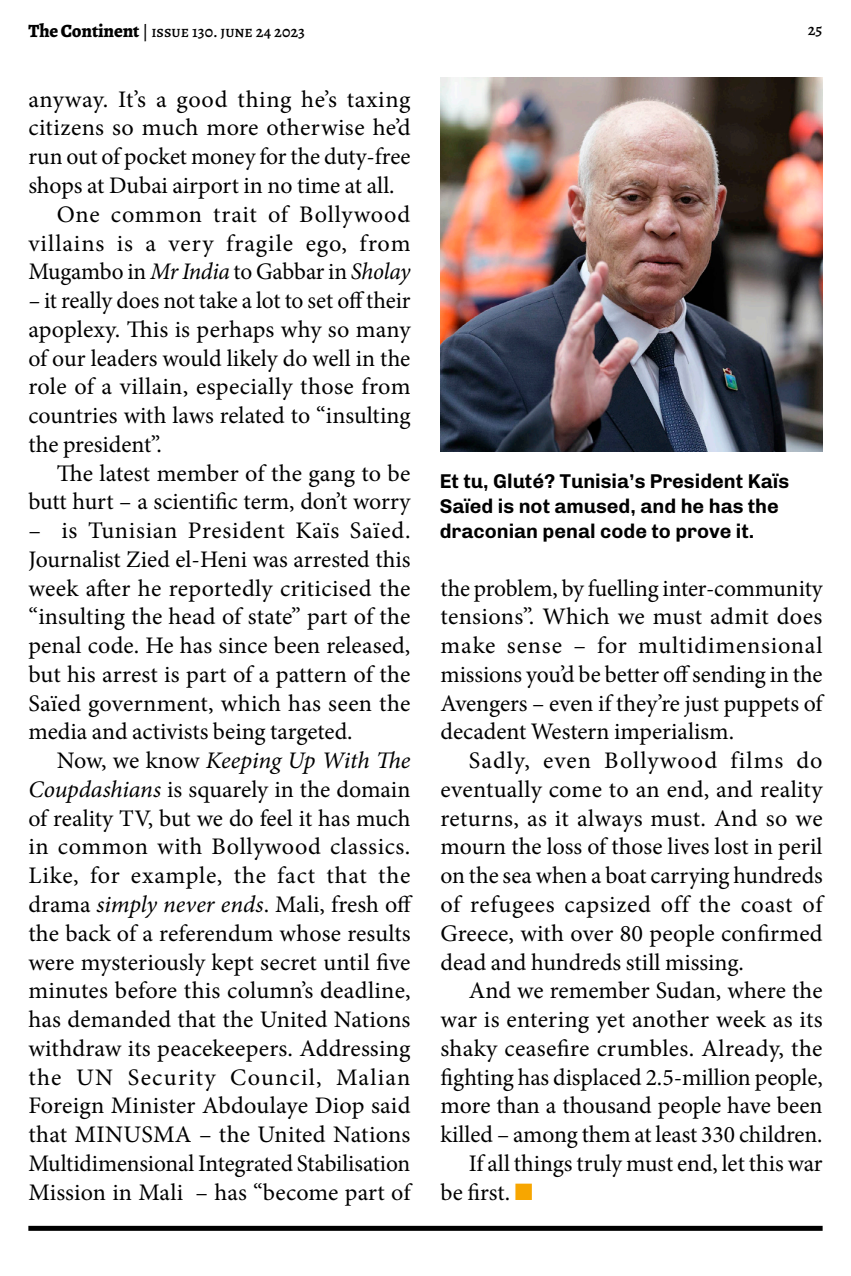
<style>
.page{position:relative;width:851px;height:1276px;background:#fff}
.page>*{position:absolute;margin:0;border:0;box-sizing:border-box;transform-origin:0 0}
.t1{font:23.75px/28.8px "Minion Pro";color:#000;text-align:justify}
.t2{font:700 20px/25px "Chivo";color:#000}
.t3{font:500 16.25px "Alegreya";color:#000}
.s1{font-weight:800;font-size:18.75px}
.s2{font-style:italic}
.s3{color:#f7a600}
</style>
<div class="page">
<div style="left:28px;top:1225px;width:794px;height:5px;background:#000"></div>
<img style="left:440px;top:78px;width:382px;height:374px">
<p class="t3" style="left:28px;top:22px;width:278px"><span class="s1">The Continent</span> | issue 130. june 24 2023</p>
<p class="t3" style="left:807px;top:19px;width:16px">25</p>
<p class="t1" style="left:28px;top:85px;width:383px">anyway. It’s a good thing he’s taxing citizens so much more otherwise he’d run out of pocket money for the duty-free shops at Dubai airport in no time at all.</p>
<p class="t1" style="left:28px;top:200px;width:383px;text-indent:28px">One common trait of Bollywood villains is a very fragile ego, from Mugambo in <span class="s2">Mr India</span> to Gabbar in <span class="s2">Sholay</span></p>
<p class="t1" style="left:28px;top:286px;width:384px"><span class="s2">–</span> it really does not take a lot to set off their apoplexy. This is perhaps why so many of our leaders would likely do well in the role of a villain, especially those from countries with laws related to “insulting the president”.</p>
<p class="t1" style="left:28px;top:459px;width:383px;text-align:right">The latest member of the gang to be butt hurt – a scientific term, don’t worry</p>
<p class="t1" style="left:28px;top:516px;width:383px">– is Tunisian President Kaïs Saïed.<br>Journalist Zied el-Heni was arrested this week after he reportedly criticised the “insulting the head of state” part of the penal code. He has since been released, but his arrest is part of a pattern of the Saïed government, which has seen the media and activists being targeted.</p>
<p class="t1" style="left:28px;top:746px;width:386px;text-indent:28px">Now, we know <span class="s2">Keeping Up With The Coupdashians</span> is squarely in the domain of reality TV, but we do feel it has much in common with Bollywood classics.<br>Like, for example, the fact that the drama <span class="s2">simply never ends</span>. Mali, fresh off the back of a referendum whose results were mysteriously kept secret until five minutes before this column’s deadline, has demanded that the United Nations withdraw its peacekeepers. Addressing the UN Security Council, Malian Foreign Minister Abdoulaye Diop said that MINUSMA – the United Nations Multidimensional Integrated Stabilisation Mission in Mali – has “become part of</p>
<p class="t2" style="left:439px;top:469px;width:351px">Et tu, Gluté? Tunisia’s President Kaïs<br>Saïed is not amused, and he has the draconian penal code to prove it.</p>
<p class="t1" style="left:440px;top:574px;width:383px">the problem, by fuelling inter-community tensions”. Which we must admit does make sense – for multidimensional missions you’d be better off sending in the Avengers – even if they’re just puppets of decadent Western imperialism.</p>
<p class="t1" style="left:440px;top:746px;width:383px;text-indent:28px">Sadly, even Bollywood films do eventually come to an end, and reality returns, as it always must. And so we mourn the loss of those lives lost in peril on the sea when a boat carrying hundreds of refugees capsized off the coast of Greece, with over 80 people confirmed dead and hundreds still missing.</p>
<p class="t1" style="left:440px;top:976px;width:383px;text-indent:28px">And we remember Sudan, where the war is entering yet another week as its shaky ceasefire crumbles. Already, the fighting has displaced 2.5-million people, more than a thousand people have been killed – among them at least 330 children.</p>
<p class="t1" style="left:440px;top:1149px;width:383px;text-indent:28px">If all things truly must end, let this war be first. <span class="s3">■</span></p>
</div>
